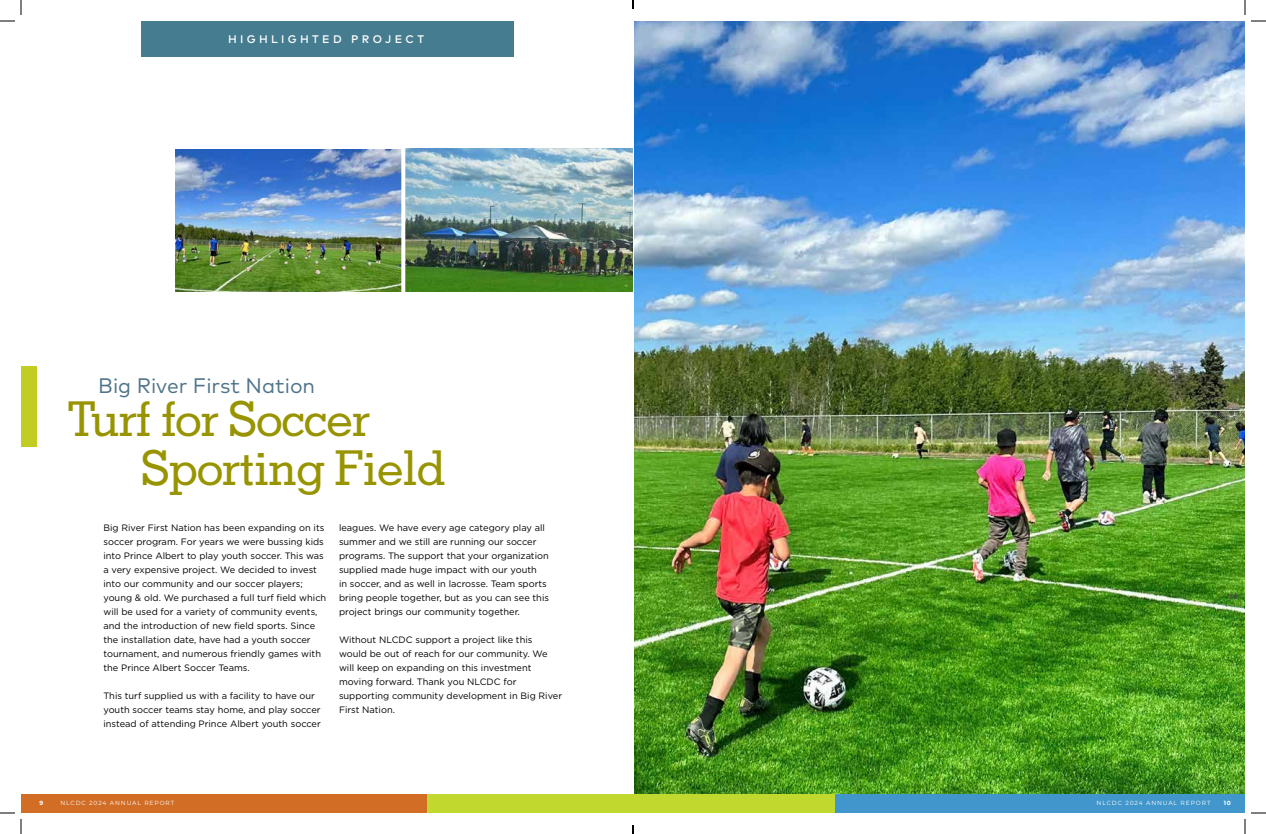
<style>
.page{position:relative;width:1266px;height:834px;background:#fff}
.page>*{position:absolute;margin:0;border:0;box-sizing:border-box;transform-origin:0 0}
.t1{font:500 48px/49px "Memphis LT Std";letter-spacing:-.03em;color:#989400}
.t2{font:21px "Mark OT";color:#4e738a}
.t3{font:500 11px "Mark OT";letter-spacing:.3em;color:#fff}
.t4{font:9.2px/14px "Gotham";color:#000}
.t5{font:700 7.2px "Montserrat";color:#4f4f51}
.t6{font:6px "Montserrat";letter-spacing:.15em;color:#fff}
.t7{font:700 6px "Montserrat";color:#fff}
</style>
<div class="page">
<div style="left:21px;top:794px;width:413px;height:19px;background:#d26d26"></div>
<img style="left:634px;top:21px;width:611px;height:773px">
<div style="left:141px;top:21px;width:373px;height:36px;background:#457c90"></div>
<img style="left:175px;top:149px;width:226px;height:143px">
<img style="left:405px;top:148px;width:228px;height:143px">
<div style="left:21px;top:366px;width:16px;height:81px;background:#c1cd23"></div>
<div style="left:428px;top:794px;width:415px;height:19px;background:#c1d82f"></div>
<div style="left:836px;top:794px;width:409px;height:19px;background:#4197cb"></div>
<svg style="left:401px;top:149px;width:1px;height:143px"></svg>
<svg style="left:0;top:0;width:22px;height:22px"></svg>
<svg style="left:0;top:812px;width:22px;height:22px"></svg>
<svg style="left:1244px;top:0;width:22px;height:22px"></svg>
<svg style="left:1244px;top:812px;width:22px;height:22px"></svg>
<svg style="left:632px;top:0;width:2px;height:9px"></svg>
<svg style="left:632px;top:825px;width:2px;height:9px"></svg>
<p class="t3" style="left:228px;top:32px;width:197px">HIGHLIGHTED PROJECT</p>
<h2 class="t2" style="left:98px;top:372px;width:218px">Big River First Nation</h2>
<h1 class="t1" style="left:141px;top:394px;width:307px;text-indent:-74px">Turf for Soccer<br>Sporting Field</h1>
<p class="t4" style="left:103px;top:520px;width:224px">Big River First Nation has been expanding on its soccer program. For years we were bussing kids into Prince Albert to play youth soccer. This was a very expensive project. We decided to invest into our community and our soccer players; young &amp; old. We purchased a full turf field which will be used for a variety of community events, and the introduction of new field sports. Since the installation date, have had a youth soccer tournament, and numerous friendly games with the Prince Albert Soccer Teams.</p>
<p class="t4" style="left:103px;top:688px;width:219px">This turf supplied us with a facility to have our youth soccer teams stay home, and play soccer instead of attending Prince Albert youth soccer</p>
<p class="t4" style="left:339px;top:521px;width:212px">leagues. We have every age category play all summer and we still are running our soccer programs. The support that your organization supplied made huge impact with our youth<br>in soccer, and as well in lacrosse. Team sports bring people together, but as you can see this project brings our community together.</p>
<p class="t4" style="left:339px;top:633px;width:225px">Without NLCDC support a project like this would be out of reach for our community. We will keep on expanding on this investment moving forward. Thank you NLCDC for supporting community development in Big River First Nation.</p>
<p class="t7" style="left:39px;top:799px;width:5px">9</p>
<p class="t6" style="left:60px;top:799px;width:115px">NLCDC 2024 ANNUAL REPORT</p>
<p class="t5" style="left:1229px;top:591px;width:10px">10</p>
<p class="t6" style="left:1097px;top:799px;width:115px">NLCDC 2024 ANNUAL REPORT</p>
<p class="t7" style="left:1224px;top:799px;width:9px">10</p>
</div>
